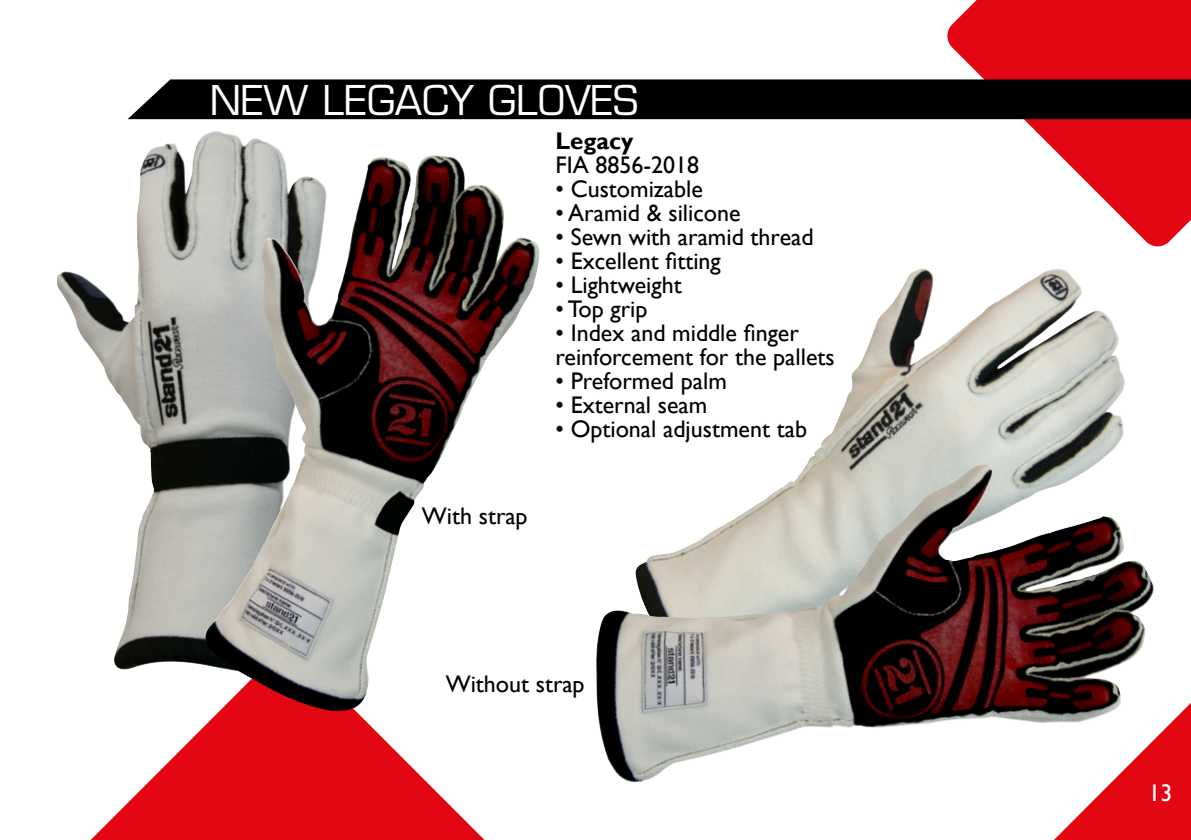
<style>
.page{position:relative;width:1191px;height:840px;background:#fff}
.page>*{position:absolute;margin:0;border:0;box-sizing:border-box;transform-origin:0 0}
.t1{font:40px "Eurostile LT Std";color:#fff}
.t2{font:24px/24px "Gill Sans";color:#000}
.t3{font:700 24px "Gill Sans";color:#000}
.t4{font:24px "Gill Sans";color:#fff}
</style>
<div class="page">
<svg style="left:945px;top:0;width:246px;height:247px;fill:#e30613"></svg>
<svg style="left:1055px;top:703px;width:136px;height:136px"></svg>
<svg style="left:91px;top:710px;width:393px;height:129px;fill:#e30613"></svg>
<img style="left:807px;top:268px;width:318px;height:196px">
<img style="left:596px;top:464px;width:559px;height:318px">
<img style="left:57px;top:131px;width:225px;height:539px">
<img style="left:202px;top:155px;width:338px;height:555px">
<div style="left:128px;top:79px;width:1063px;height:40px;background:#000"></div>
<h1 class="t1" style="left:210px;top:76px;width:430px">NEW LEGACY GLOVES</h1>
<p class="t3" style="left:555px;top:126px;width:79px">Legacy</p>
<p class="t2" style="left:555px;top:153px;width:145px">FIA 8856-2018</p>
<p class="t2" style="left:555px;top:177px;width:149px">• Customizable</p>
<p class="t2" style="left:555px;top:201px;width:187px">• Aramid &amp; silicone</p>
<p class="t2" style="left:555px;top:225px;width:260px">• Sewn with aramid thread</p>
<p class="t2" style="left:555px;top:249px;width:167px">• Excellent fitting</p>
<p class="t2" style="left:555px;top:273px;width:128px">• Lightweight</p>
<p class="t2" style="left:555px;top:297px;width:93px">• Top grip</p>
<p class="t2" style="left:555px;top:321px;width:281px">• Index and middle finger reinforcement for the pallets</p>
<p class="t2" style="left:555px;top:369px;width:173px">• Preformed palm</p>
<p class="t2" style="left:555px;top:393px;width:153px">• External seam</p>
<p class="t2" style="left:555px;top:417px;width:253px">• Optional adjustment tab</p>
<p class="t2" style="left:422px;top:504px;width:107px">With strap</p>
<p class="t2" style="left:446px;top:671px;width:140px">Without strap</p>
<p class="t4" style="left:1148px;top:778px;width:25px">13</p>
</div>
